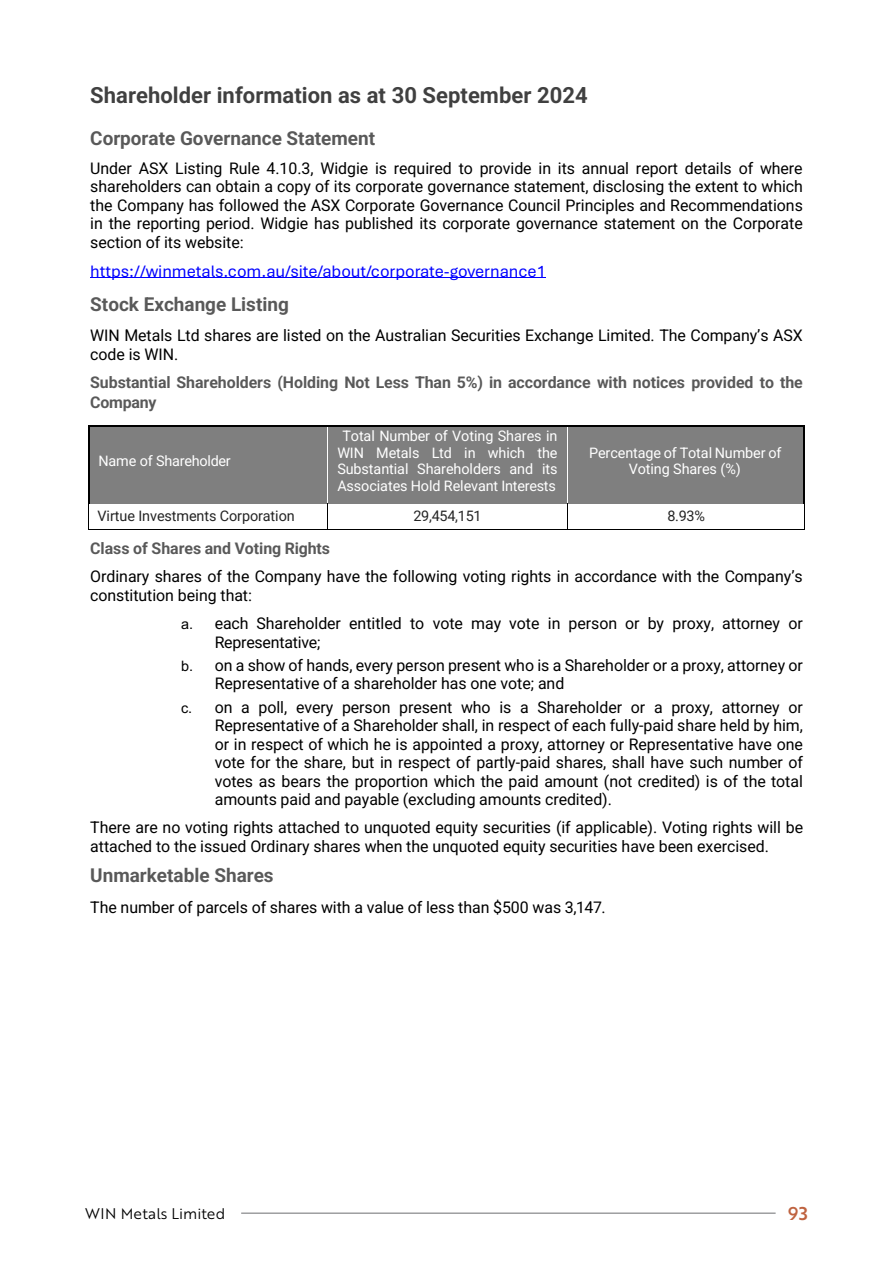
<style>
.page{position:relative;width:893px;height:1263px;background:#fff}
.page>*{position:absolute;margin:0;border:0;box-sizing:border-box;transform-origin:0 0}
.t1{font:700 22.05px "Roboto";letter-spacing:.005em;color:#404040}
.t2{font:700 18.9px "Roboto";color:#595959}
.t3{font:18px "Brother 1816 Medium";color:#bf6340}
.t4{font:17.4px "Aptos";color:#00f}
.t5{font:15.9px/18.6px "Roboto";letter-spacing:-.005em;color:#000}
.t6{font:700 15.9px/19.6px "Roboto";letter-spacing:-.005em;color:#595959}
.t7{font:15px "Brother 1816 Book";color:#000}
.t8{font:14.4px/16.6px "Roboto";letter-spacing:-.005em;color:#fff;text-align:center}
.t9{font:14.4px "Roboto";letter-spacing:-.005em;color:#252525}
.s1{font-family:"Arial";font-size:14.4px}
</style>
<div class="page">
<hr style="left:241px;top:1213px;width:535px;height:1px;background:#6d6e71">
<hr style="left:90px;top:278px;width:456px;height:1px;background:#00f">
<div style="left:90px;top:427px;width:237px;height:77px;background:#7f7f7f"></div>
<div style="left:327px;top:427px;width:240px;height:77px;background:#7f7f7f"></div>
<div style="left:567px;top:427px;width:236px;height:77px;background:#7f7f7f"></div>
<hr style="left:90px;top:425px;width:237px;height:2px;background:#000">
<hr style="left:328px;top:425px;width:239px;height:2px;background:#000">
<hr style="left:568px;top:425px;width:235px;height:2px;background:#000">
<hr style="left:88px;top:427px;width:2px;height:77px;background:#000">
<hr style="left:327px;top:427px;width:1px;height:77px;background:#fff">
<hr style="left:567px;top:427px;width:1px;height:77px;background:#fff">
<hr style="left:803px;top:427px;width:2px;height:77px;background:#000">
<svg style="left:88px;top:504px;width:1px;height:26px"></svg>
<hr style="left:89px;top:529px;width:238px;height:1px;background:#000">
<svg style="left:327px;top:504px;width:1px;height:25px"></svg>
<hr style="left:327px;top:529px;width:240px;height:1px;background:#000">
<svg style="left:567px;top:504px;width:1px;height:25px"></svg>
<hr style="left:567px;top:529px;width:237px;height:1px;background:#000">
<svg style="left:804px;top:504px;width:1px;height:26px"></svg>
<h1 class="t1" style="left:90px;top:79px;width:499px">Shareholder information as at 30 September 2024</h1>
<p class="t2" style="left:90px;top:125px;width:286px">Corporate Governance Statement</p>
<p class="t5" style="left:90px;top:158px;width:714px;text-align:justify">Under ASX Listing Rule 4.10.3, Widgie is required to provide in its annual report details of where shareholders can obtain a copy of its corporate governance statement, disclosing the extent to which the Company has followed the ASX Corporate Governance Council Principles and Recommendations in the reporting period. Widgie has published its corporate governance statement on the Corporate section of its website:</p>
<p class="t4" style="left:90px;top:259px;width:457px">https://winmetals.com.au/site/about/corporate-governance1</p>
<p class="t2" style="left:90px;top:291px;width:200px">Stock Exchange Listing</p>
<p class="t5" style="left:90px;top:326px;width:714px">WIN Metals Ltd shares are listed on the Australian Securities Exchange Limited. The Company’s ASX code is WIN.</p>
<p class="t6" style="left:90px;top:372px;width:714px">Substantial Shareholders (Holding Not Less Than 5%) in accordance with notices provided to the<br>Company</p>
<p class="t8" style="left:98px;top:452px;width:134px">Name of Shareholder</p>
<p class="t8" style="left:337px;top:427px;width:222px">Total Number of Voting Shares in<br>WIN Metals Ltd in which the<br>Substantial Shareholders and its<br>Associates Hold Relevant Interests</p>
<p class="t8" style="left:589px;top:444px;width:194px">Percentage of Total Number of<br>Voting Shares (%)</p>
<p class="t9" style="left:98px;top:506px;width:199px">Virtue Investments Corporation</p>
<p class="t9" style="left:413px;top:506px;width:70px">29,454,151</p>
<p class="t9" style="left:667px;top:506px;width:39px">8.93%</p>
<p class="t6" style="left:90px;top:538px;width:241px">Class of Shares and Voting Rights</p>
<p class="t5" style="left:90px;top:567px;width:714px">Ordinary shares of the Company have the following voting rights in accordance with the Company’s constitution being that:</p>
<p class="t5" style="left:215px;top:613px;width:590px;text-indent:-34px"><span class="s1">a.</span> each Shareholder entitled to vote may vote in person or by proxy, attorney or<br>Representative;</p>
<p class="t5" style="left:215px;top:655px;width:590px;text-indent:-34px"><span class="s1">b.</span> on a show of hands, every person present who is a Shareholder or a proxy, attorney or<br>Representative of a shareholder has one vote; and</p>
<p class="t5" style="left:215px;top:697px;width:590px;text-align:justify;text-indent:-34px"><span class="s1">c.</span> on a poll, every person present who is a Shareholder or a proxy, attorney or Representative of a Shareholder shall, in respect of each fully-paid share held by him, or in respect of which he is appointed a proxy, attorney or Representative have one vote for the share, but in respect of partly-paid shares, shall have such number of votes as bears the proportion which the paid amount (not credited) is of the total amounts paid and payable (excluding amounts credited).</p>
<p class="t5" style="left:90px;top:817px;width:714px">There are no voting rights attached to unquoted equity securities (if applicable). Voting rights will be attached to the issued Ordinary shares when the unquoted equity securities have been exercised.</p>
<p class="t2" style="left:90px;top:862px;width:185px">Unmarketable Shares</p>
<p class="t5" style="left:90px;top:898px;width:517px">The number of parcels of shares with a value of less than $500 was 3,147.</p>
<p class="t7" style="left:85px;top:1202px;width:142px">WIN Metals Limited</p>
<p class="t3" style="left:788px;top:1199px;width:21px">93</p>
</div>
